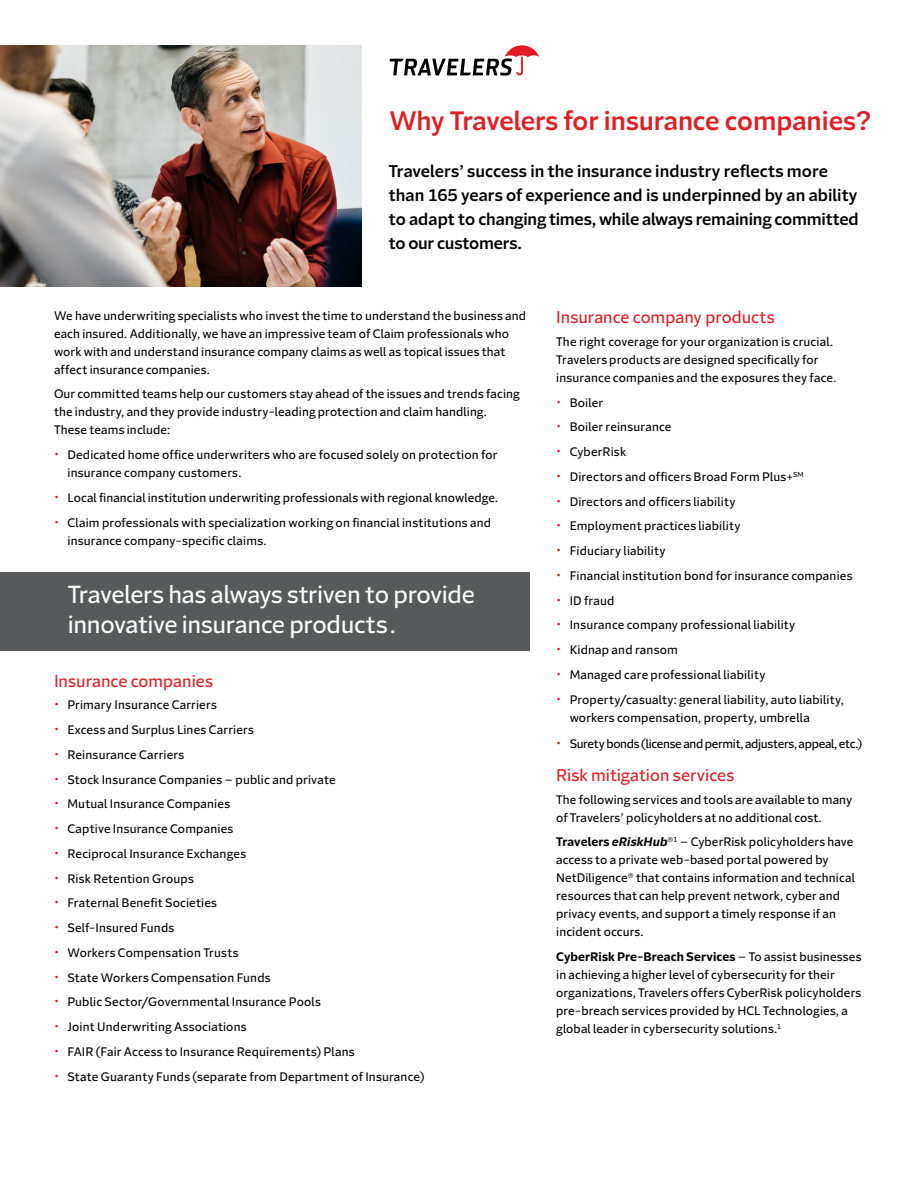
<style>
.page{position:relative;width:918px;height:1188px;background:#fff}
.page>*{position:absolute;margin:0;border:0;box-sizing:border-box;transform-origin:0 0}
.t1{font:600 25.8px "Batterson Sans";color:#de1f26}
.t2{font:24px/30.2px "Batterson Sans";letter-spacing:-.015em;color:#fff}
.t3{font:600 16.5px/24px "Batterson Sans";color:#000}
.t4{font:16.5px "Batterson Sans";color:#de1f26}
.t5{font:12px/18px "Batterson Sans";letter-spacing:.015em;color:#000}
.t6{font:12px "Batterson Sans";letter-spacing:-.02em;color:#000}
.s1{font-size:14.25px;color:#de1f26}
.s2{font-weight:700}
.s3{font-weight:700;font-style:italic}
</style>
<div class="page">
<div style="left:0;top:573px;width:529px;height:78px;background:#58595b"></div>
<svg style="left:390px;top:45px;width:149px;height:31px"></svg>
<img style="left:0;top:45px;width:362px;height:241px">
<h1 class="t1" style="left:389px;top:104px;width:483px">Why Travelers for insurance companies?</h1>
<h3 class="t3" style="left:389px;top:159px;width:471px">Travelers’ success in the insurance industry reflects more than 165 years of experience and is underpinned by an ability to adapt to changing times, while always remaining committed to our customers.</h3>
<p class="t5" style="left:54px;top:306px;width:474px">We have underwriting specialists who invest the time to understand the business and each insured. Additionally, we have an impressive team of Claim professionals who work with and understand insurance company claims as well as topical issues that affect insurance companies.</p>
<p class="t5" style="left:54px;top:385px;width:467px">Our committed teams help our customers stay ahead of the issues and trends facing the industry, and they provide industry-leading protection and claim handling.<br>These teams include:</p>
<p class="t5" style="left:68px;top:446px;width:432px;text-indent:-14px"><span class="s1">•</span> Dedicated home office underwriters who are focused solely on protection for insurance company customers.</p>
<p class="t5" style="left:54px;top:489px;width:446px"><span class="s1">•</span> Local financial institution underwriting professionals with regional knowledge.</p>
<p class="t5" style="left:68px;top:513px;width:425px;text-indent:-14px"><span class="s1">•</span> Claim professionals with specialization working on financial institutions and insurance company-specific claims.</p>
<h2 class="t2" style="left:68px;top:579px;width:409px">Travelers has always striven to provide innovative insurance products.</h2>
<h3 class="t4" style="left:54px;top:671px;width:161px">Insurance companies</h3>
<p class="t5" style="left:54px;top:696px;width:164px"><span class="s1">•</span> Primary Insurance Carriers</p>
<p class="t5" style="left:54px;top:721px;width:201px"><span class="s1">•</span> Excess and Surplus Lines Carriers</p>
<p class="t5" style="left:54px;top:746px;width:132px"><span class="s1">•</span> Reinsurance Carriers</p>
<p class="t5" style="left:54px;top:770px;width:283px"><span class="s1">•</span> Stock Insurance Companies – public and private</p>
<p class="t5" style="left:54px;top:795px;width:178px"><span class="s1">•</span> Mutual Insurance Companies</p>
<p class="t5" style="left:54px;top:820px;width:181px"><span class="s1">•</span> Captive Insurance Companies</p>
<p class="t5" style="left:54px;top:845px;width:194px"><span class="s1">•</span> Reciprocal Insurance Exchanges</p>
<p class="t5" style="left:54px;top:869px;width:141px"><span class="s1">•</span> Risk Retention Groups</p>
<p class="t5" style="left:54px;top:894px;width:165px"><span class="s1">•</span> Fraternal Benefit Societies</p>
<p class="t5" style="left:54px;top:919px;width:122px"><span class="s1">•</span> Self-Insured Funds</p>
<p class="t5" style="left:54px;top:944px;width:186px"><span class="s1">•</span> Workers Compensation Trusts</p>
<p class="t5" style="left:54px;top:968px;width:218px"><span class="s1">•</span> State Workers Compensation Funds</p>
<p class="t5" style="left:54px;top:993px;width:269px"><span class="s1">•</span> Public Sector/Governmental Insurance Pools</p>
<p class="t5" style="left:54px;top:1018px;width:194px"><span class="s1">•</span> Joint Underwriting Associations</p>
<p class="t5" style="left:54px;top:1043px;width:302px"><span class="s1">•</span> FAIR (Fair Access to Insurance Requirements) Plans</p>
<p class="t5" style="left:54px;top:1067px;width:372px"><span class="s1">•</span> State Guaranty Funds (separate from Department of Insurance)</p>
<h3 class="t4" style="left:556px;top:307px;width:220px">Insurance company products</h3>
<p class="t5" style="left:556px;top:333px;width:282px">The right coverage for your organization is crucial.<br>Travelers products are designed specifically for insurance companies and the exposures they face.</p>
<p class="t5" style="left:556px;top:393px;width:48px"><span class="s1">•</span> Boiler</p>
<p class="t5" style="left:556px;top:418px;width:117px"><span class="s1">•</span> Boiler reinsurance</p>
<p class="t5" style="left:556px;top:443px;width:71px"><span class="s1">•</span> CyberRisk</p>
<p class="t5" style="left:556px;top:468px;width:249px"><span class="s1">•</span> Directors and officers Broad Form Plus+<sup>SM</sup></p>
<p class="t5" style="left:556px;top:492px;width:181px"><span class="s1">•</span> Directors and officers liability</p>
<p class="t5" style="left:556px;top:517px;width:186px"><span class="s1">•</span> Employment practices liability</p>
<p class="t5" style="left:556px;top:542px;width:111px"><span class="s1">•</span> Fiduciary liability</p>
<p class="t5" style="left:556px;top:567px;width:298px"><span class="s1">•</span> Financial institution bond for insurance companies</p>
<p class="t5" style="left:556px;top:591px;width:60px"><span class="s1">•</span> ID fraud</p>
<p class="t5" style="left:556px;top:616px;width:241px"><span class="s1">•</span> Insurance company professional liability</p>
<p class="t5" style="left:556px;top:641px;width:123px"><span class="s1">•</span> Kidnap and ransom</p>
<p class="t5" style="left:556px;top:666px;width:211px"><span class="s1">•</span> Managed care professional liability</p>
<p class="t5" style="left:570px;top:690px;width:276px;text-indent:-14px"><span class="s1">•</span> Property/casualty: general liability, auto liability, workers compensation, property, umbrella</p>
<p class="t6" style="left:556px;top:736px;width:308px"><span class="s1">•</span> Surety bonds (license and permit, adjusters, appeal, etc.)</p>
<h3 class="t4" style="left:556px;top:765px;width:180px">Risk mitigation services</h3>
<p class="t5" style="left:556px;top:790px;width:298px">The following services and tools are available to many of Travelers’ policyholders at no additional cost.</p>
<p class="t5" style="left:556px;top:833px;width:300px"><span class="s2">Travelers</span> <span class="s3">eRiskHub</span><sup>®1</sup> – CyberRisk policyholders have access to a private web-based portal powered by NetDiligence<sup>®</sup> that contains information and technical resources that can help prevent network, cyber and privacy events, and support a timely response if an incident occurs.</p>
<p class="t5" style="left:556px;top:948px;width:307px"><span class="s2">CyberRisk Pre-Breach Services</span> – To assist businesses in achieving a higher level of cybersecurity for their organizations, Travelers offers CyberRisk policyholders pre-breach services provided by HCL Technologies, a global leader in cybersecurity solutions.<sup>1</sup></p>
</div>
